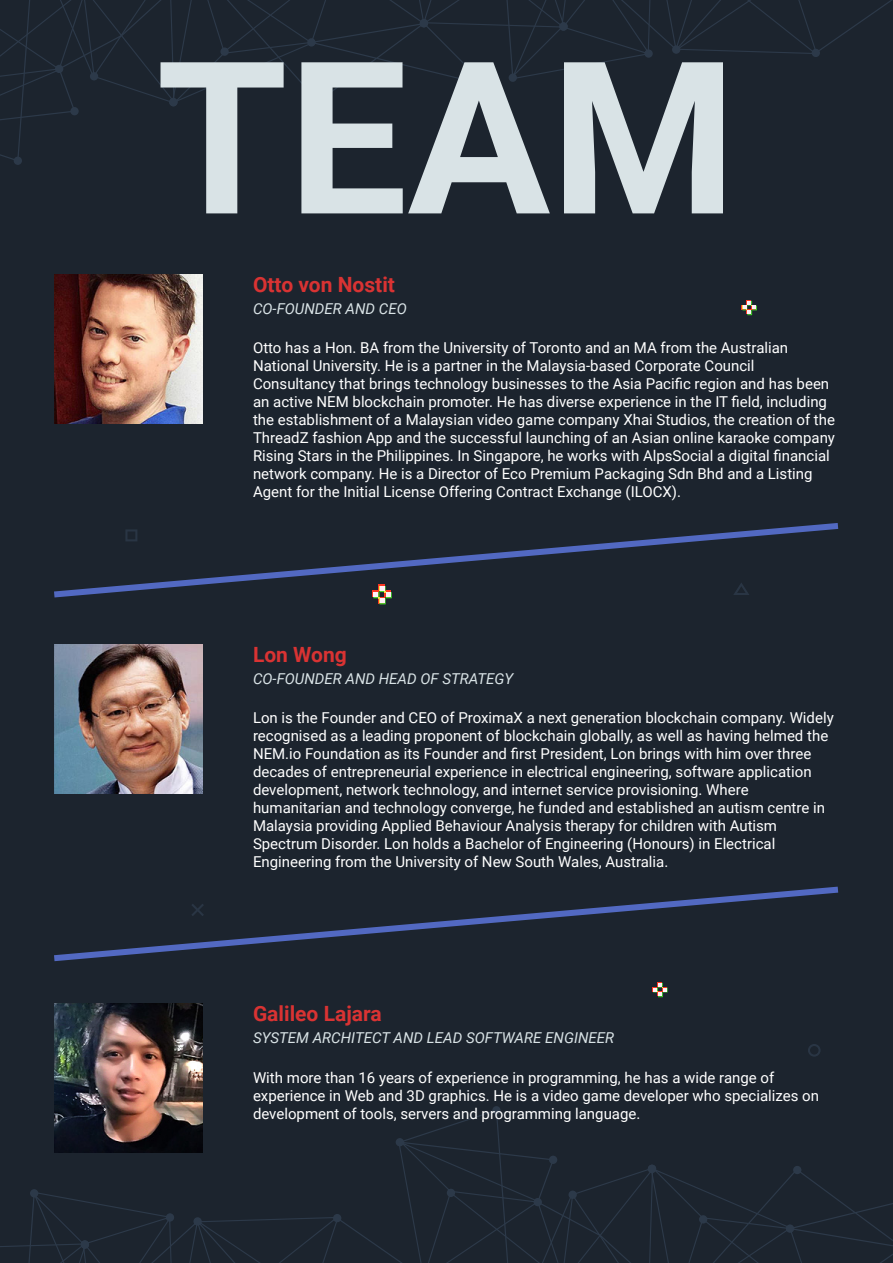
<style>
.page{position:relative;width:893px;height:1263px;background:#1c242e}
.page>*{position:absolute;margin:0;border:0;box-sizing:border-box;transform-origin:0 0}
.t1{font:700 212.55px "Roboto";color:#d9e3e6}
.t2{font:700 21px "Roboto";color:#d93333}
.t3{font:15px/18px "Roboto";color:#fff}
.t4{font:italic 15px "Roboto";color:#d9e3e6}
</style>
<div class="page">
<div style="left:14px;top:157px;width:8px;height:8px;background:#2c3949;border-radius:50%"></div>
<div style="left:480px;top:81px;width:9px;height:8px;background:#2c3949;border-radius:50%"></div>
<svg style="left:0;top:0;width:487px;height:160px"></svg>
<div style="left:509px;top:74px;width:8px;height:8px;background:#2c3949;border-radius:50%"></div>
<svg style="left:397px;top:0;width:495px;height:79px"></svg>
<svg style="left:0;top:1140px;width:397px;height:123px"></svg>
<svg style="left:492px;top:1106px;width:9px;height:8px"></svg>
<svg style="left:397px;top:1109px;width:496px;height:154px"></svg>
<img style="left:54px;top:274px;width:149px;height:149px">
<img style="left:54px;top:644px;width:149px;height:149px">
<img style="left:54px;top:1003px;width:149px;height:149px">
<svg style="left:54px;top:523px;width:785px;height:75px"></svg>
<svg style="left:54px;top:886px;width:785px;height:76px"></svg>
<svg style="left:808px;top:1044px;width:13px;height:12px"></svg>
<svg style="left:733px;top:582px;width:16px;height:13px"></svg>
<svg style="left:125px;top:529px;width:12px;height:12px"></svg>
<svg style="left:191px;top:904px;width:13px;height:12px"></svg>
<svg style="left:372px;top:585px;width:20px;height:19px"></svg>
<svg style="left:652px;top:982px;width:16px;height:15px"></svg>
<svg style="left:741px;top:300px;width:16px;height:15px"></svg>
<p class="t1" style="left:156px;top:-11px;width:582px">TEAM</p>
<p class="t2" style="left:253px;top:270px;width:144px">Otto von Nostit</p>
<p class="t4" style="left:253px;top:298px;width:155px">CO-FOUNDER AND CEO</p>
<p class="t3" style="left:253px;top:338px;width:537px">Otto has a Hon. BA from the University of Toronto and an MA from the Australian</p>
<p class="t3" style="left:253px;top:356px;width:503px">National University. He is a partner in the Malaysia-based Corporate Council</p>
<p class="t3" style="left:253px;top:374px;width:584px">Consultancy that brings technology businesses to the Asia Pacific region and has been an active NEM blockchain promoter. He has diverse experience in the IT field, including the establishment of a Malaysian video game company Xhai Studios, the creation of the ThreadZ fashion App and the successful launching of an Asian online karaoke company Rising Stars in the Philippines. In Singapore, he works with AlpsSocial a digital financial network company. He is a Director of Eco Premium Packaging Sdn Bhd and a Listing Agent for the Initial License Offering Contract Exchange (ILOCX).</p>
<p class="t2" style="left:253px;top:640px;width:95px">Lon Wong</p>
<p class="t4" style="left:253px;top:668px;width:262px">CO-FOUNDER AND HEAD OF STRATEGY</p>
<p class="t3" style="left:253px;top:708px;width:582px">Lon is the Founder and CEO of ProximaX a next generation blockchain company. Widely recognised as a leading proponent of blockchain globally, as well as having helmed the NEM.io Foundation as its Founder and first President, Lon brings with him over three decades of entrepreneurial experience in electrical engineering, software application development, network technology, and internet service provisioning. Where</p>
<p class="t3" style="left:253px;top:798px;width:573px">humanitarian and technology converge, he funded and established an autism centre in<br>Malaysia providing Applied Behaviour Analysis therapy for children with Autism</p>
<p class="t3" style="left:253px;top:834px;width:524px">Spectrum Disorder. Lon holds a Bachelor of Engineering (Honours) in Electrical</p>
<p class="t3" style="left:253px;top:852px;width:417px">Engineering from the University of New South Wales, Australia.</p>
<p class="t2" style="left:253px;top:999px;width:130px">Galileo Lajara</p>
<p class="t4" style="left:253px;top:1027px;width:363px">SYSTEM ARCHITECT AND LEAD SOFTWARE ENGINEER</p>
<p class="t3" style="left:253px;top:1068px;width:523px">With more than 16 years of experience in programming, he has a wide range of</p>
<p class="t3" style="left:253px;top:1086px;width:567px">experience in Web and 3D graphics. He is a video game developer who specializes on development of tools, servers and programming language.</p>
</div>
